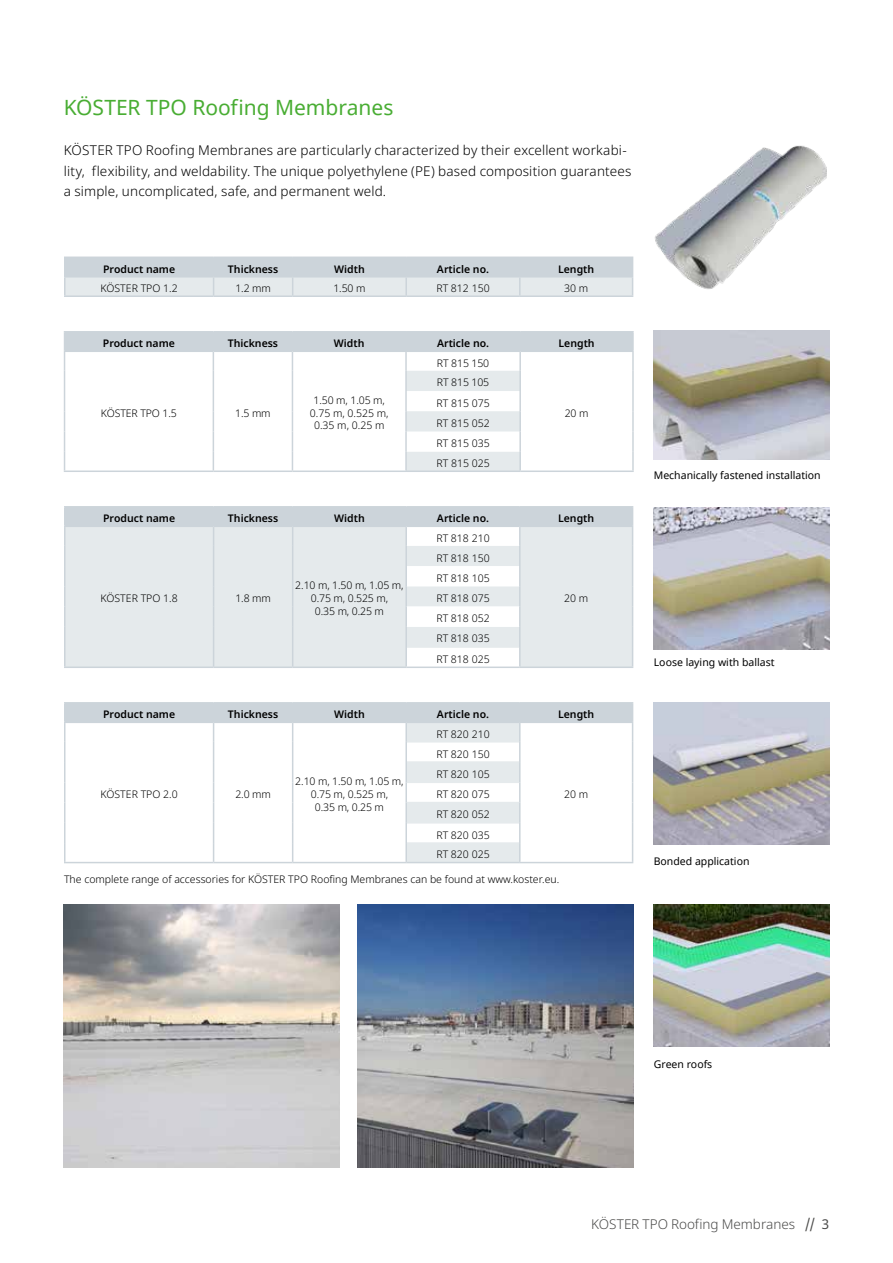
<style>
.page{position:relative;width:893px;height:1263px;background:#fff}
.page>*{position:absolute;margin:0;border:0;box-sizing:border-box;transform-origin:0 0}
.t1{font:21px "Noto Sans";color:#49ad33}
.t2{font:300 13.5px/20.2px "Noto Sans";letter-spacing:.01em;color:#000}
.t3{font:300 13.5px "Noto Sans";letter-spacing:-.005em;color:#4a4a49}
.t4{font:300 10.5px/20.2px "Noto Sans";color:#000;text-align:center}
.t5{font:600 10.5px "Noto Sans";color:#000}
.t6{font:10.5px "Noto Sans";color:#000}
.s1{font-weight:400}
</style>
<div class="page">
<img style="left:655px;top:145px;width:171px;height:144px">
<img style="left:654px;top:331px;width:175px;height:128px">
<img style="left:654px;top:508px;width:175px;height:141px">
<img style="left:654px;top:702px;width:175px;height:142px">
<img style="left:654px;top:905px;width:175px;height:141px">
<hr style="left:64px;top:470px;width:149px;height:2px;background:#ccd4da">
<hr style="left:213px;top:470px;width:79px;height:2px;background:#ccd4da">
<hr style="left:292px;top:470px;width:114px;height:2px;background:#ccd4da">
<hr style="left:406px;top:470px;width:114px;height:2px;background:#ccd4da">
<hr style="left:520px;top:470px;width:114px;height:2px;background:#ccd4da">
<hr style="left:64px;top:331px;width:149px;height:2px;background:#ccd4da">
<hr style="left:213px;top:331px;width:79px;height:2px;background:#ccd4da">
<hr style="left:292px;top:331px;width:114px;height:2px;background:#ccd4da">
<hr style="left:406px;top:331px;width:114px;height:2px;background:#ccd4da">
<hr style="left:520px;top:331px;width:114px;height:2px;background:#ccd4da">
<svg style="left:64px;top:332px;width:570px;height:139px"></svg>
<hr style="left:64px;top:351px;width:149px;height:1px;background:#ccd4da">
<hr style="left:213px;top:351px;width:79px;height:1px;background:#ccd4da">
<hr style="left:292px;top:351px;width:114px;height:1px;background:#ccd4da">
<hr style="left:406px;top:351px;width:114px;height:1px;background:#ccd4da">
<hr style="left:520px;top:351px;width:114px;height:1px;background:#ccd4da">
<hr style="left:64px;top:862px;width:150px;height:1px;background:#ccd4da">
<hr style="left:214px;top:862px;width:79px;height:1px;background:#ccd4da">
<hr style="left:293px;top:862px;width:113px;height:1px;background:#ccd4da">
<hr style="left:406px;top:862px;width:114px;height:1px;background:#ccd4da">
<hr style="left:520px;top:862px;width:113px;height:1px;background:#ccd4da">
<hr style="left:64px;top:702px;width:150px;height:2px;background:#ccd4da">
<hr style="left:214px;top:702px;width:79px;height:2px;background:#ccd4da">
<hr style="left:293px;top:702px;width:113px;height:2px;background:#ccd4da">
<hr style="left:406px;top:702px;width:114px;height:2px;background:#ccd4da">
<hr style="left:520px;top:702px;width:113px;height:2px;background:#ccd4da">
<svg style="left:64px;top:704px;width:569px;height:158px"></svg>
<hr style="left:64px;top:722px;width:150px;height:1px;background:#ccd4da">
<hr style="left:214px;top:722px;width:79px;height:1px;background:#ccd4da">
<hr style="left:293px;top:722px;width:113px;height:1px;background:#ccd4da">
<hr style="left:406px;top:722px;width:114px;height:1px;background:#ccd4da">
<hr style="left:520px;top:722px;width:113px;height:1px;background:#ccd4da">
<hr style="left:64px;top:506px;width:150px;height:2px;background:#ccd4da">
<hr style="left:214px;top:506px;width:79px;height:2px;background:#ccd4da">
<hr style="left:293px;top:506px;width:113px;height:2px;background:#ccd4da">
<hr style="left:406px;top:506px;width:114px;height:2px;background:#ccd4da">
<hr style="left:520px;top:506px;width:113px;height:2px;background:#ccd4da">
<hr style="left:64px;top:666px;width:150px;height:2px;background:#ccd4da">
<hr style="left:214px;top:666px;width:79px;height:2px;background:#ccd4da">
<hr style="left:293px;top:666px;width:113px;height:2px;background:#ccd4da">
<hr style="left:520px;top:666px;width:113px;height:2px;background:#ccd4da">
<svg style="left:64px;top:508px;width:569px;height:159px;background:#e4e9eb"></svg>
<hr style="left:406px;top:666px;width:114px;height:2px;background:#ccd4da">
<svg style="left:64px;top:257px;width:569px;height:38px;background:#d7dde2"></svg>
<hr style="left:64px;top:295px;width:150px;height:2px;background:#ccd4da">
<hr style="left:214px;top:295px;width:79px;height:2px;background:#ccd4da">
<hr style="left:293px;top:295px;width:113px;height:2px;background:#ccd4da">
<hr style="left:406px;top:295px;width:114px;height:2px;background:#ccd4da">
<hr style="left:520px;top:295px;width:113px;height:2px;background:#ccd4da">
<img style="left:64px;top:905px;width:276px;height:263px">
<img style="left:358px;top:905px;width:275px;height:263px">
<h1 class="t1" style="left:64px;top:93px;width:331px">KÖSTER TPO Roofing Membranes</h1>
<p class="t2" style="left:64px;top:141px;width:569px">KÖSTER TPO Roofing Membranes are particularly characterized by their excellent workabi&shy;lity, flexibility, and weldability. The unique polyethylene (PE) based composition guarantees a simple, uncomplicated, safe, and permanent weld.</p>
<p class="t5" style="left:103px;top:261px;width:74px">Product name</p>
<p class="t5" style="left:228px;top:261px;width:52px">Thickness</p>
<p class="t5" style="left:334px;top:261px;width:32px">Width</p>
<p class="t5" style="left:437px;top:261px;width:54px">Article no.</p>
<p class="t5" style="left:558px;top:261px;width:38px">Length</p>
<p class="t4" style="left:101px;top:278px;width:79px">KÖSTER TPO 1.2</p>
<p class="t4" style="left:235px;top:278px;width:37px">1.2 mm</p>
<p class="t4" style="left:333px;top:278px;width:34px">1.50 m</p>
<p class="t4" style="left:436px;top:278px;width:55px">RT 812 150</p>
<p class="t4" style="left:564px;top:278px;width:25px">30 m</p>
<p class="t5" style="left:103px;top:336px;width:74px">Product name</p>
<p class="t5" style="left:228px;top:336px;width:52px">Thickness</p>
<p class="t5" style="left:334px;top:336px;width:32px">Width</p>
<p class="t5" style="left:437px;top:336px;width:54px">Article no.</p>
<p class="t5" style="left:558px;top:336px;width:38px">Length</p>
<p class="t4" style="left:101px;top:403px;width:77px">KÖSTER TPO 1.5</p>
<p class="t4" style="left:235px;top:403px;width:37px">1.5 mm</p>
<p class="t4" style="left:310px;top:394px;width:80px;line-height:12.6px">1.50 m, 1.05 m,<br>0.75 m, 0.525 m,<br>0.35 m, 0.25 m</p>
<p class="t4" style="left:437px;top:353px;width:54px">RT 815 150</p>
<p class="t4" style="left:436px;top:373px;width:55px;text-align:justify">RT 815 105<br>RT 815 075<br>RT 815 052<br>RT 815 035<br>RT 815 025</p>
<p class="t4" style="left:565px;top:403px;width:25px">20 m</p>
<p class="t5" style="left:103px;top:511px;width:74px">Product name</p>
<p class="t5" style="left:228px;top:511px;width:52px">Thickness</p>
<p class="t5" style="left:334px;top:511px;width:32px">Width</p>
<p class="t5" style="left:437px;top:511px;width:54px">Article no.</p>
<p class="t5" style="left:558px;top:511px;width:38px">Length</p>
<p class="t4" style="left:101px;top:588px;width:79px">KÖSTER TPO 1.8</p>
<p class="t4" style="left:235px;top:588px;width:37px">1.8 mm</p>
<p class="t4" style="left:295px;top:580px;width:110px;line-height:12.6px">2.10 m, 1.50 m, 1.05 m,<br>0.75 m, 0.525 m,<br>0.35 m, 0.25 m</p>
<p class="t4" style="left:436px;top:528px;width:55px">RT 818 210</p>
<p class="t4" style="left:436px;top:548px;width:55px;text-align:justify">RT 818 150<br>RT 818 105<br>RT 818 075<br>RT 818 052<br>RT 818 035<br>RT 818 025</p>
<p class="t4" style="left:564px;top:589px;width:25px">20 m</p>
<p class="t5" style="left:103px;top:707px;width:74px">Product name</p>
<p class="t5" style="left:228px;top:707px;width:52px">Thickness</p>
<p class="t5" style="left:334px;top:707px;width:32px">Width</p>
<p class="t5" style="left:437px;top:707px;width:54px">Article no.</p>
<p class="t5" style="left:558px;top:707px;width:38px">Length</p>
<p class="t4" style="left:436px;top:724px;width:55px">RT 820 210</p>
<p class="t4" style="left:436px;top:744px;width:55px;text-align:justify">RT 820 150<br>RT 820 105<br>RT 820 075<br>RT 820 052<br>RT 820 035<br>RT 820 025</p>
<p class="t4" style="left:64px;top:869px;width:497px">The complete range of accessories for KÖSTER TPO Roofing Membranes can be found at www.koster.eu.</p>
<p class="t4" style="left:295px;top:776px;width:110px;line-height:12.6px">2.10 m, 1.50 m, 1.05 m,<br>0.75 m, 0.525 m,<br>0.35 m, 0.25 m</p>
<p class="t4" style="left:101px;top:784px;width:79px">KÖSTER TPO 2.0</p>
<p class="t4" style="left:235px;top:784px;width:37px">2.0 mm</p>
<p class="t4" style="left:564px;top:784px;width:25px">20 m</p>
<p class="t6" style="left:654px;top:468px;width:168px">Mechanically fastened installation</p>
<p class="t6" style="left:654px;top:655px;width:122px">Loose laying with ballast</p>
<p class="t6" style="left:654px;top:854px;width:97px">Bonded application</p>
<p class="t6" style="left:654px;top:1057px;width:60px">Green roofs</p>
<p class="t3" style="left:591px;top:1214px;width:239px">KÖSTER TPO Roofing Membranes <span class="s1">// 3</span></p>
</div>
